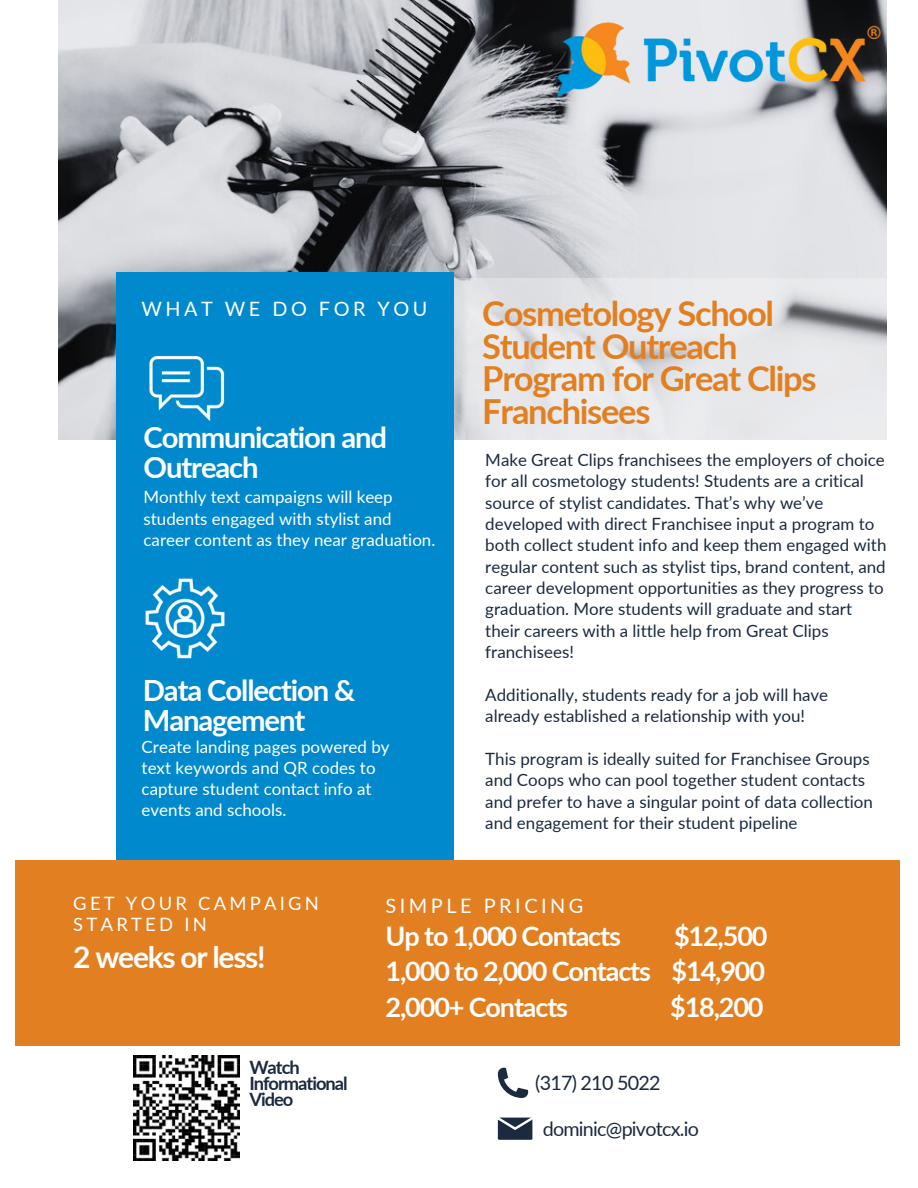
<style>
.page{position:relative;width:918px;height:1188px;background:#fff}
.page>*{position:absolute;margin:0;border:0;box-sizing:border-box;transform-origin:0 0}
.t1{font:700 34.5px/32.7px "Lato";letter-spacing:-.04em;color:#e27f20}
.t2{font:700 30px "Lato";letter-spacing:-.04em;color:#fff}
.t3{font:700 29.25px/30.2px "Lato";letter-spacing:-.04em;color:#fff}
.t4{font:700 27px "Lato";letter-spacing:-.04em;color:#fff}
.t5{font:19.95px "Lato";letter-spacing:.175em;color:#fff}
.t6{font:19.8px "Lato";letter-spacing:-.04em;color:#1b2a3f}
.t7{font:19.8px "Lato";letter-spacing:.175em;color:#fff}
.t8{font:18.45px/20.2px "Lato";letter-spacing:.175em;color:#fff}
.t9{font:700 18.3px/15.9px "Lato";letter-spacing:-.055em;color:#1b2a3f}
.t10{font:16.95px/21.3px "Lato";color:#1b2a3f}
.t11{font:16.95px/21.1px "Lato";color:#fff}
</style>
<div class="page">
<img style="left:58px;top:0;width:828px;height:439px">
<div style="left:116px;top:272px;width:338px;height:622px;background:#008acd"></div>
<div style="left:15px;top:860px;width:885px;height:185px;background:#e27f20"></div>
<svg style="left:498px;top:1068px;width:30px;height:30px"></svg>
<svg style="left:498px;top:1118px;width:34px;height:22px"></svg>
<img style="left:535px;top:0;width:352px;height:119px">
<img style="left:149px;top:356px;width:76px;height:65px">
<img style="left:145px;top:578px;width:80px;height:81px">
<svg style="left:454px;top:278px;width:433px;height:162px;background:#e2e3e6"></svg>
<img style="left:134px;top:1055px;width:106px;height:106px">
<p class="t7" style="left:142px;top:297px;width:287px">WHAT WE DO FOR YOU</p>
<h1 class="t3" style="left:144px;top:422px;width:245px">Communication and<br>Outreach</h1>
<p class="t11" style="left:144px;top:486px;width:293px">Monthly text campaigns will keep students engaged with stylist and career content as they near graduation.</p>
<h2 class="t3" style="left:143px;top:674px;width:214px">Data Collection &amp;<br>Management</h2>
<p class="t11" style="left:142px;top:736px;width:249px">Create landing pages powered by text keywords and QR codes to capture student contact info at events and schools.</p>
<p class="t1" style="left:482px;top:296px;width:336px">Cosmetology School<br>Student Outreach<br>Program for Great Clips<br>Franchisees</p>
<p class="t10" style="left:485px;top:449px;width:403px">Make Great Clips franchisees the employers of choice for all cosmetology students! Students are a critical source of stylist candidates. That’s why we’ve developed with direct Franchisee input a program to both collect student info and keep them engaged with regular content such as stylist tips, brand content, and career development opportunities as they progress to graduation. More students will graduate and start their careers with a little help from Great Clips franchisees!</p>
<p class="t10" style="left:485px;top:684px;width:344px">Additionally, students ready for a job will have already established a relationship with you!</p>
<h4 class="t10" style="left:485px;top:748px;width:389px">This program is ideally suited for Franchisee Groups and Coops who can pool together student contacts and prefer to have a singular point of data collection and engagement for their student pipeline</h4>
<p class="t8" style="left:73px;top:893px;width:247px">GET YOUR CAMPAIGN<br>STARTED IN</p>
<p class="t2" style="left:73px;top:938px;width:194px">2 weeks or less!</p>
<h5 class="t9" style="left:249px;top:1059px;width:100px">Watch<br>Informational<br>Video</h5>
<p class="t5" style="left:386px;top:893px;width:199px">SIMPLE PRICING</p>
<p class="t4" style="left:386px;top:919px;width:237px">Up to 1,000 Contacts</p>
<p class="t4" style="left:674px;top:919px;width:95px">$12,500</p>
<p class="t4" style="left:386px;top:955px;width:381px">1,000 to 2,000 Contacts $14,900</p>
<h6 class="t4" style="left:386px;top:990px;width:184px">2,000+ Contacts</h6>
<h6 class="t4" style="left:670px;top:990px;width:95px">$18,200</h6>
<p class="t6" style="left:535px;top:1070px;width:127px">(317) 210 5022</p>
<h4 class="t6" style="left:543px;top:1116px;width:158px">dominic@pivotcx.io</h4>
</div>
